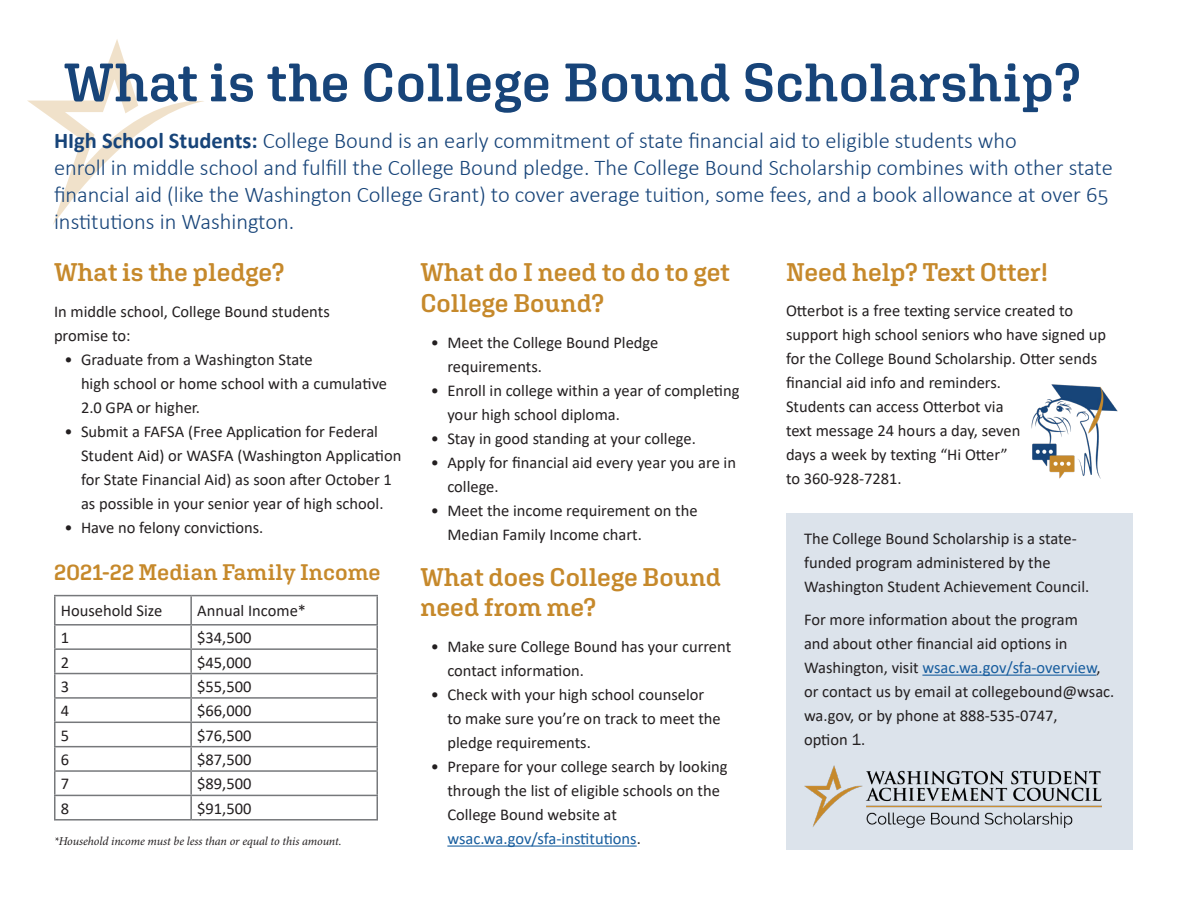
<style>
.page{position:relative;width:1188px;height:918px;background:#fff}
.page>*{position:absolute;margin:0;border:0;box-sizing:border-box;transform-origin:0 0}
.Document_Header{font:600 54px "Aglet Slab";letter-spacing:.005em;color:#174479}
.Section_Header{font:600 25.5px/30.6px "Aglet Slab";letter-spacing:-.005em;color:#c6892b}
.Section_Body_Text{font:600 25.5px "Aglet Slab";letter-spacing:-.005em;color:#c6892b}
.Section_Headers{font:300 22.5px/27px "Calibri";color:#174479}
.Section_Header-2{font:600 22.5px "Aglet Slab";color:#c6892b}
.Section_Body_Text-2{font:16.5px/24px "Calibri";color:#231f20}
.t1{font:italic 12px "Minion Pro";letter-spacing:-.01em;color:#231f20}
.s1{font-weight:700}
.s2{color:#175d9e}
.s3{font-family:"Franklin Gothic"}
</style>
<div class="page">
<hr style="left:447px;top:846px;width:190px;height:1px;background:#175d9e">
<hr style="left:54px;top:595px;width:137px;height:1px;background:#76787b">
<hr style="left:54px;top:596px;width:2px;height:28px;background:#76787b">
<hr style="left:191px;top:595px;width:187px;height:1px;background:#76787b">
<hr style="left:190px;top:596px;width:2px;height:28px;background:#76787b">
<hr style="left:376px;top:596px;width:2px;height:28px;background:#76787b">
<hr style="left:54px;top:624px;width:137px;height:2px;background:#76787b">
<hr style="left:54px;top:626px;width:2px;height:22px;background:#76787b">
<hr style="left:191px;top:624px;width:187px;height:2px;background:#76787b">
<hr style="left:190px;top:626px;width:2px;height:22px;background:#76787b">
<hr style="left:376px;top:626px;width:2px;height:22px;background:#76787b">
<hr style="left:54px;top:648px;width:137px;height:2px;background:#76787b">
<hr style="left:54px;top:650px;width:2px;height:23px;background:#76787b">
<hr style="left:191px;top:648px;width:187px;height:2px;background:#76787b">
<hr style="left:190px;top:650px;width:2px;height:23px;background:#76787b">
<hr style="left:376px;top:650px;width:2px;height:23px;background:#76787b">
<hr style="left:54px;top:673px;width:137px;height:1px;background:#76787b">
<hr style="left:54px;top:674px;width:2px;height:23px;background:#76787b">
<hr style="left:191px;top:673px;width:187px;height:1px;background:#76787b">
<hr style="left:190px;top:674px;width:2px;height:23px;background:#76787b">
<hr style="left:376px;top:674px;width:2px;height:23px;background:#76787b">
<hr style="left:54px;top:697px;width:137px;height:2px;background:#76787b">
<hr style="left:54px;top:699px;width:2px;height:23px;background:#76787b">
<hr style="left:191px;top:697px;width:187px;height:2px;background:#76787b">
<hr style="left:190px;top:699px;width:2px;height:23px;background:#76787b">
<hr style="left:376px;top:699px;width:2px;height:23px;background:#76787b">
<hr style="left:54px;top:722px;width:137px;height:1px;background:#76787b">
<hr style="left:54px;top:723px;width:2px;height:23px;background:#76787b">
<hr style="left:191px;top:722px;width:187px;height:1px;background:#76787b">
<hr style="left:190px;top:723px;width:2px;height:23px;background:#76787b">
<hr style="left:376px;top:723px;width:2px;height:23px;background:#76787b">
<hr style="left:54px;top:746px;width:137px;height:1px;background:#76787b">
<hr style="left:54px;top:747px;width:2px;height:23px;background:#76787b">
<hr style="left:191px;top:746px;width:187px;height:1px;background:#76787b">
<hr style="left:190px;top:747px;width:2px;height:23px;background:#76787b">
<hr style="left:376px;top:747px;width:2px;height:23px;background:#76787b">
<hr style="left:54px;top:770px;width:137px;height:2px;background:#76787b">
<hr style="left:54px;top:772px;width:2px;height:23px;background:#76787b">
<hr style="left:191px;top:770px;width:187px;height:2px;background:#76787b">
<hr style="left:190px;top:772px;width:2px;height:23px;background:#76787b">
<hr style="left:376px;top:772px;width:2px;height:23px;background:#76787b">
<hr style="left:54px;top:795px;width:137px;height:1px;background:#76787b">
<hr style="left:54px;top:796px;width:2px;height:23px;background:#76787b">
<hr style="left:191px;top:795px;width:187px;height:1px;background:#76787b">
<hr style="left:190px;top:796px;width:2px;height:23px;background:#76787b">
<hr style="left:376px;top:796px;width:2px;height:23px;background:#76787b">
<hr style="left:54px;top:819px;width:137px;height:2px;background:#76787b">
<hr style="left:191px;top:819px;width:187px;height:2px;background:#76787b">
<div style="left:786px;top:514px;width:347px;height:336px;background:#dce3eb"></div>
<hr style="left:922px;top:675px;width:174px;height:1px;background:#175d9e">
<svg style="left:27px;top:39px;width:177px;height:186px"></svg>
<img style="left:1031px;top:385px;width:87px;height:94px">
<img style="left:804px;top:765px;width:297px;height:63px">
<p class="Document_Header" style="left:64px;top:49px;width:1018px">What is the College Bound Scholarship?</p>
<p class="Section_Headers" style="left:54px;top:127px;width:1060px"><span class="s1">HIgh School Students:</span> College Bound is an early commitment of state financial aid to eligible students who<br>enroll in middle school and fulfill the College Bound pledge. The College Bound Scholarship combines with other state financial aid (like the Washington College Grant) to cover average tuition, some fees, and a book allowance at over 65 institutions in Washington.</p>
<p class="Section_Header" style="left:54px;top:257px;width:232px">What is the pledge?</p>
<p class="Section_Body_Text-2" style="left:54px;top:300px;width:277px">In middle school, College Bound students promise to:</p>
<p class="Section_Body_Text-2" style="left:81px;top:348px;width:308px;text-indent:-16px">• Graduate from a Washington State<br>high school or home school with a cumulative<br>2.0 GPA or higher.</p>
<p class="Section_Body_Text-2" style="left:81px;top:420px;width:322px;text-indent:-16px">• Submit a FAFSA (Free Application for Federal Student Aid) or WASFA (Washington Application for State Financial Aid) as soon after October 1 as possible in your senior year of high school.</p>
<p class="Section_Body_Text-2" style="left:64px;top:516px;width:200px">• Have no felony convictions.</p>
<p class="Section_Header-2" style="left:54px;top:559px;width:328px">2021-22 Median Family Income</p>
<p class="Section_Body_Text-2" style="left:61px;top:598px;width:103px">Household Size</p>
<p class="Section_Body_Text-2" style="left:197px;top:598px;width:110px">Annual Income*</p>
<p class="Section_Body_Text-2" style="left:61px;top:625px;width:10px">1</p>
<p class="Section_Body_Text-2" style="left:197px;top:625px;width:56px">$34,500</p>
<p class="Section_Body_Text-2" style="left:61px;top:650px;width:10px">2</p>
<p class="Section_Body_Text-2" style="left:197px;top:650px;width:56px">$45,000</p>
<p class="Section_Body_Text-2" style="left:61px;top:674px;width:10px">3</p>
<p class="Section_Body_Text-2" style="left:197px;top:674px;width:56px">$55,500</p>
<p class="Section_Body_Text-2" style="left:61px;top:698px;width:10px">4</p>
<p class="Section_Body_Text-2" style="left:197px;top:698px;width:56px">$66,000</p>
<p class="Section_Body_Text-2" style="left:61px;top:723px;width:10px">5</p>
<p class="Section_Body_Text-2" style="left:197px;top:723px;width:56px">$76,500</p>
<p class="Section_Body_Text-2" style="left:61px;top:747px;width:10px">6</p>
<p class="Section_Body_Text-2" style="left:197px;top:747px;width:56px">$87,500</p>
<p class="Section_Body_Text-2" style="left:61px;top:772px;width:10px">7</p>
<p class="Section_Body_Text-2" style="left:197px;top:772px;width:56px">$89,500</p>
<p class="Section_Body_Text-2" style="left:61px;top:796px;width:10px">8</p>
<p class="Section_Body_Text-2" style="left:197px;top:796px;width:56px">$91,500</p>
<p class="t1" style="left:54px;top:832px;width:289px">*Household income must be less than or equal to this amount.</p>
<p class="Section_Header" style="left:420px;top:257px;width:311px">What do I need to do to get<br>College Bound?</p>
<p class="Section_Body_Text-2" style="left:447px;top:330px;width:213px;text-indent:-16px">• Meet the College Bound Pledge requirements.</p>
<p class="Section_Body_Text-2" style="left:447px;top:378px;width:294px;text-indent:-16px">• Enroll in college within a year of completing your high school diploma.</p>
<p class="Section_Body_Text-2" style="left:431px;top:426px;width:267px">• Stay in good standing at your college.</p>
<p class="Section_Body_Text-2" style="left:447px;top:450px;width:290px;text-indent:-16px">• Apply for financial aid every year you are in college.</p>
<p class="Section_Body_Text-2" style="left:447px;top:498px;width:252px;text-indent:-16px">• Meet the income requirement on the<br>Median Family Income chart.</p>
<p class="Section_Header" style="left:420px;top:561px;width:302px">What does College Bound need from me?</p>
<p class="Section_Body_Text-2" style="left:447px;top:634px;width:285px;text-indent:-16px">• Make sure College Bound has your current contact information.</p>
<p class="Section_Body_Text-2" style="left:447px;top:682px;width:275px;text-indent:-16px">• Check with your high school counselor to make sure you’re on track to meet the pledge requirements.</p>
<p class="Section_Body_Text-2" style="left:447px;top:754px;width:282px;text-indent:-16px">• Prepare for your college search by looking through the list of eligible schools on the College Bound website at <span class="s2">wsac.wa.gov/sfa-institutions</span>.</p>
<p class="Section_Body_Text" style="left:786px;top:257px;width:263px">Need help? Text Otter!</p>
<p class="Section_Body_Text-2" style="left:786px;top:298px;width:322px">Otterbot is a free texting service created to support high school seniors who have signed up for the College Bound Scholarship. Otter sends financial aid info and reminders.<br>Students can access Otterbot via<br>text message 24 hours a day, seven<br>days a week by texting “Hi Otter”<br>to 360-928-7281.</p>
<p class="Section_Body_Text-2" style="left:804px;top:526px;width:287px">The College Bound Scholarship is a state&shy;funded program administered by the<br>Washington Student Achievement Council.</p>
<p class="Section_Body_Text-2" style="left:804px;top:607px;width:312px">For more information about the program<br>and about other financial aid options in Washington, visit <span class="s2">wsac.wa.gov/sfa-overview</span>, or contact us by email at collegebound@wsac. wa.gov, or by phone at 888-535-0747,<br>option <span class="s3">1</span>.</p>
</div>
